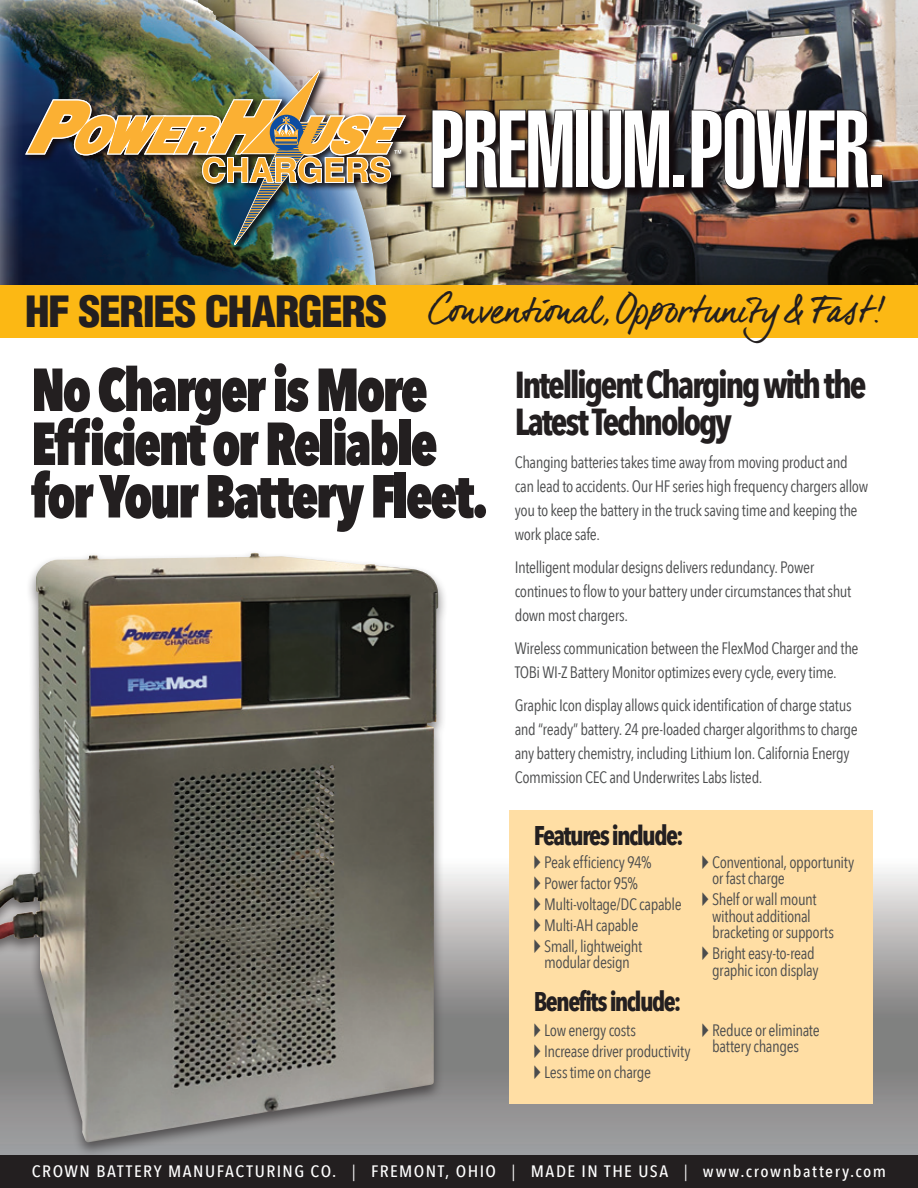
<style>
.page{position:relative;width:918px;height:1188px;background:#fff}
.page>*{position:absolute;margin:0;border:0;box-sizing:border-box;transform-origin:0 0}
.t1{font:900 extra-condensed 108px "Helvetica";letter-spacing:-.025em;color:#fff}
.t2{font:800 60px/53.2px "Avenir Next Condensed";letter-spacing:-.05em;color:#231f20;scale:.9 1}
.t3{font:700 37.5px/37.5px "Avenir Next Condensed";letter-spacing:-.065em;color:#231f20;scale:.94 1}
.t4{font:36px "dear Joe 6";letter-spacing:-.05em;color:#231f20}
.t5{font:700 27px "Avenir Next Condensed";letter-spacing:-.065em;color:#231f20;scale:.94 1}
.t6{font:16.5px/24px "Avenir Next Condensed";letter-spacing:-.025em;color:#4b4c4d}
.t7{font:500 16.5px "Avenir Next Condensed";letter-spacing:.08em;color:#fff;scale:1.1 1}
.s1{font-family:"Helvetica";font-weight:900;font-stretch:condensed;font-size:42px}
</style>
<div class="page">
<svg style="left:448px;top:870px;width:470px;height:285px;background:#9f9e9e"></svg>
<img style="left:408px;top:0;width:510px;height:286px">
<div style="left:509px;top:810px;width:364px;height:293px;background:#ffdea4"></div>
<div style="left:430px;top:106px;width:464px;height:94px;background:#110a0c;opacity:.75"></div>
<div style="left:0;top:1155px;width:918px;height:33px;background:#231f20"></div>
<div style="left:0;top:0;width:408px;height:291px;background:#110a0c;opacity:.75"></div>
<div style="left:0;top:0;width:379px;height:291px;background:#fff;opacity:.75"></div>
<div style="left:0;top:286px;width:918px;height:52px;background:#fcb814"></div>
<div style="left:431px;top:108px;width:461px;height:91px;background:#110a0c;opacity:.75"></div>
<div style="left:23px;top:68px;width:392px;height:186px;background:#110a0c;opacity:.86"></div>
<img style="left:25px;top:70px;width:381px;height:175px">
<div style="left:0;top:549px;width:448px;height:609px;background:#231f20;opacity:.6"></div>
<img style="left:0;top:553px;width:438px;height:589px">
<h1 class="t1" style="left:429px;top:87px;width:458px">PREMIUM.POWER.</h1>
<h3 class="t4" style="left:25px;top:289px;width:859px"><span class="s1">HF SERIES CHARGERS</span> Conventional, Opportunity&amp; Fast!</h3>
<h2 class="t2" style="left:31px;top:363px;width:509px">No Charger is More<br>Efficient or Reliable for Your Battery Fleet.</h2>
<h3 class="t3" style="left:515px;top:366px;width:375px">Intelligent Charging with the<br>Latest Technology</h3>
<p class="t6" style="left:515px;top:451px;width:355px">Changing batteries takes time away from moving product and can lead to accidents. Our HF series high frequency chargers allow you to keep the battery in the truck saving time and keeping the work place safe.</p>
<p class="t6" style="left:515px;top:556px;width:338px">Intelligent modular designs delivers redundancy. Power continues to flow to your battery under circumstances that shut down most chargers.</p>
<p class="t6" style="left:515px;top:637px;width:345px">Wireless communication between the FlexMod Charger and the<br>TOBi WI-Z Battery Monitor optimizes every cycle, every time.</p>
<p class="t6" style="left:515px;top:694px;width:345px">Graphic Icon display allows quick identification of charge status and “ready” battery. 24 pre-loaded charger algorithms to charge any battery chemistry, including Lithium Ion. California Energy Commission CEC and Underwrites Labs listed.</p>
<h3 class="t5" style="left:534px;top:819px;width:161px">Features include:</h3>
<p class="t6" style="left:534px;top:850px;width:119px">◆ Peak efficiency 94%</p>
<p class="t6" style="left:534px;top:871px;width:106px">◆ Power factor 95%</p>
<p class="t6" style="left:534px;top:892px;width:150px">◆ Multi-voltage/DC capable</p>
<p class="t6" style="left:534px;top:913px;width:106px">◆ Multi-AH capable</p>
<p class="t6" style="left:534px;top:938px;width:110px;line-height:16.5px;text-align:center">◆ Small, lightweight modular design</p>
<h3 class="t5" style="left:534px;top:985px;width:159px">Benefits include:</h3>
<p class="t6" style="left:534px;top:1018px;width:104px">◆ Low energy costs</p>
<p class="t6" style="left:534px;top:1039px;width:158px">◆ Increase driver productivity</p>
<p class="t6" style="left:534px;top:1060px;width:119px">◆ Less time on charge</p>
<p class="t6" style="left:712px;top:854px;width:144px;line-height:16.5px;text-indent:-10px">◆ Conventional, opportunity or fast charge</p>
<p class="t6" style="left:712px;top:891px;width:123px;line-height:16.5px;text-indent:-10px">◆ Shelf or wall mount without additional bracketing or supports</p>
<p class="t6" style="left:702px;top:945px;width:118px;line-height:16.5px;text-align:right">◆ Bright easy-to-read graphic icon display</p>
<p class="t6" style="left:712px;top:1022px;width:109px;line-height:16.5px;text-indent:-10px">◆ Reduce or eliminate battery changes</p>
<p class="t7" style="left:32px;top:1161px;width:778px">CROWN BATTERY MANUFACTURING CO. | FREMONT, OHIO | MADE IN THE USA | www.crownbattery.com</p>
</div>
